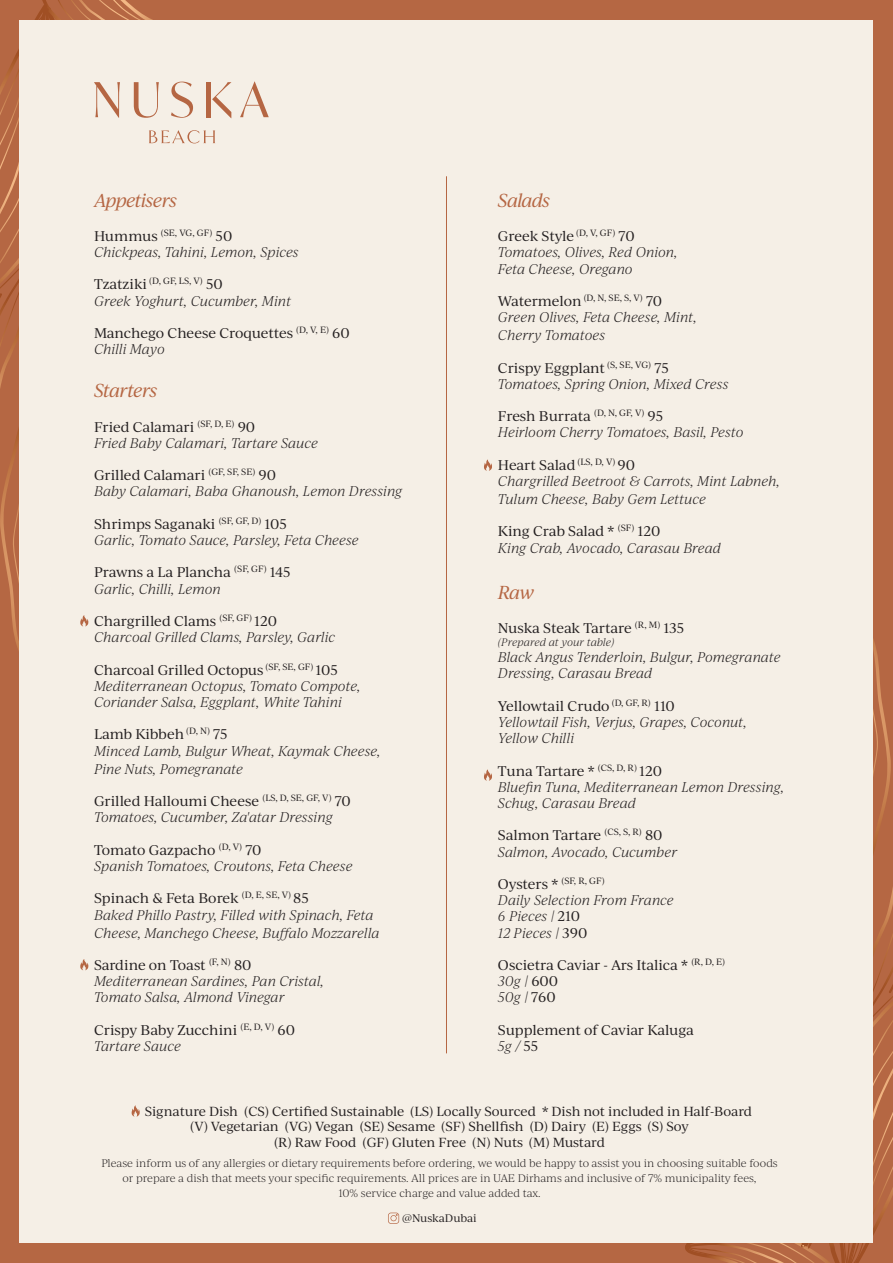
<style>
.page{position:relative;width:893px;height:1263px;background:#b56743}
.page>*{position:absolute;margin:0;border:0;box-sizing:border-box;transform-origin:0 0}
.t1{font:italic 18px "Ivy Journal";letter-spacing:-.05em;color:#b56643}
.t2{font:italic 300 13.5px/16.2px "Ivy Journal";letter-spacing:-.01em;color:#231f20}
.t3{font:13.5px/16.2px "Ivy Journal";letter-spacing:-.01em;color:#231f20}
.t4{font:12.6px "Ivy Journal";letter-spacing:-.01em;color:#231f20}
.t5{font:300 10.5px/14.7px "Ivy Journal";letter-spacing:-.01em;color:#231f20;text-align:center}
.t6{font:italic 300 10.5px "Ivy Journal";letter-spacing:-.01em;color:#231f20}
.t7{font:10.5px "Ivy Journal";color:#231f20}
.t8{font:8.7px "Ivy Journal";color:#231f20}
.s1{font-size:13.5px}
.s2{font-weight:300;font-style:italic}
.s3{font-weight:400;font-style:normal}
</style>
<div class="page">
<svg style="left:685px;top:639px;width:208px;height:624px"></svg>
<div style="left:20px;top:20px;width:853px;height:1223px;background:#f5efe6"></div>
<hr style="left:446px;top:176px;width:1px;height:877px;background:#b56643">
<svg style="left:80px;top:959px;width:8px;height:11px"></svg>
<svg style="left:484px;top:769px;width:8px;height:12px"></svg>
<svg style="left:388px;top:1212px;width:11px;height:12px"></svg>
<svg style="left:132px;top:1105px;width:8px;height:11px"></svg>
<svg style="left:484px;top:459px;width:8px;height:12px"></svg>
<svg style="left:240px;top:81px;width:29px;height:36px"></svg>
<svg style="left:0;top:0;width:231px;height:778px"></svg>
<h1 class="t1" style="left:94px;top:187px;width:85px">Appetisers</h1>
<p class="t8" style="left:94px;top:226px;width:140px"><span class="s1">Hummus</span> (SE, VG, GF) <span class="s1">50</span></p>
<p class="t2" style="left:94px;top:243px;width:206px">Chickpeas, Tahini, Lemon, Spices</p>
<p class="t8" style="left:94px;top:275px;width:130px"><span class="s1">Tzatziki</span> (D, GF, LS, V) <span class="s1">50</span></p>
<p class="t2" style="left:94px;top:292px;width:199px">Greek Yoghurt, Cucumber, Mint</p>
<p class="t3" style="left:94px;top:324px;width:257px">Manchego Cheese Croquettes <sup>(D,</sup> <sup>V,</sup> <sup>E)</sup> 60<br><span class="s2">Chilli Mayo</span></p>
<h1 class="t1" style="left:94px;top:378px;width:65px">Starters</h1>
<p class="t2" style="left:94px;top:418px;width:225px"><span class="s3">Fried Calamari</span> <sup>(SF,</sup> <sup>D,</sup> <sup>E)</sup> <span class="s3">90<br></span>Fried Baby Calamari, Tartare Sauce</p>
<p class="t2" style="left:94px;top:467px;width:310px"><span class="s3">Grilled Calamari</span> <sup>(GF,</sup> <sup>SF,</sup> <sup>SE)</sup> <span class="s3">90<br></span>Baby Calamari, Baba Ghanoush, Lemon Dressing</p>
<p class="t2" style="left:94px;top:515px;width:266px"><span class="s3">Shrimps Saganaki</span> <sup>(SF,</sup> <sup>GF,</sup> <sup>D)</sup> <span class="s3">105<br></span>Garlic, Tomato Sauce, Parsley, Feta Cheese</p>
<p class="t3" style="left:94px;top:564px;width:198px">Prawns a La Plancha <sup>(SF,</sup> <sup>GF)</sup> 145<br><span class="s2">Garlic, Chilli, Lemon</span></p>
<p class="t2" style="left:94px;top:612px;width:243px"><span class="s3">Chargrilled Clams</span> <sup>(SF,</sup> <sup>GF)</sup> <span class="s3">120<br></span>Charcoal Grilled Clams, Parsley, Garlic</p>
<p class="t2" style="left:94px;top:661px;width:268px"><span class="s3">Charcoal Grilled Octopus</span> <sup>(SF,</sup> <sup>SE,</sup> <sup>GF)</sup> <span class="s3">105<br></span>Mediterranean Octopus, Tomato Compote,<br>Coriander Salsa, Eggplant, White Tahini</p>
<p class="t2" style="left:94px;top:726px;width:288px"><span class="s3">Lamb Kibbeh</span> <sup>(D,</sup> <sup>N)</sup> <span class="s3">75<br></span>Minced Lamb, Bulgur Wheat, Kaymak Cheese,</p>
<p class="t2" style="left:94px;top:760px;width:151px">Pine Nuts, Pomegranate</p>
<p class="t2" style="left:94px;top:792px;width:258px"><span class="s3">Grilled Halloumi Cheese</span> <sup>(LS,</sup> <sup>D,</sup> <sup>SE,</sup> <sup>GF,</sup> <sup>V)</sup> <span class="s3">70<br></span>Tomatoes, Cucumber, Za'atar Dressing</p>
<p class="t2" style="left:94px;top:841px;width:260px"><span class="s3">Tomato Gazpacho</span> <sup>(D,</sup> <sup>V)</sup> <span class="s3">70<br></span>Spanish Tomatoes, Croutons, Feta Cheese</p>
<p class="t2" style="left:94px;top:890px;width:281px"><span class="s3">Spinach &amp; Feta Borek</span> <sup>(D,</sup> <sup>E,</sup> <sup>SE,</sup> <sup>V)</sup> <span class="s3">85<br></span>Baked Phillo Pastry, Filled with Spinach, Feta</p>
<p class="t2" style="left:94px;top:924px;width:287px">Cheese, Manchego Cheese, Buffalo Mozzarella</p>
<p class="t2" style="left:94px;top:956px;width:231px"><span class="s3">Sardine on Toast</span> <sup>(F,</sup> <sup>N)</sup> <span class="s3">80<br></span>Mediterranean Sardines, Pan Cristal,<br>Tomato Salsa, Almond Vinegar</p>
<p class="t3" style="left:94px;top:1021px;width:203px">Crispy Baby Zucchini <sup>(E,</sup> <sup>D,</sup> <sup>V)</sup> 60<br><span class="s2">Tartare Sauce</span></p>
<h1 class="t1" style="left:498px;top:188px;width:54px">Salads</h1>
<p class="t2" style="left:498px;top:227px;width:181px"><span class="s3">Greek Style</span> <sup>(D,</sup> <sup>V,</sup> <sup>GF)</sup> <span class="s3">70<br></span>Tomatoes, Olives, Red Onion,<br>Feta Cheese, Oregano</p>
<p class="t2" style="left:498px;top:292px;width:201px"><span class="s3">Watermelon</span> <sup>(D,</sup> <sup>N,</sup> <sup>SE,</sup> <sup>S,</sup> <sup>V)</sup> <span class="s3">70<br></span>Green Olives, Feta Cheese, Mint,</p>
<p class="t2" style="left:498px;top:326px;width:109px">Cherry Tomatoes</p>
<p class="t2" style="left:498px;top:359px;width:232px"><span class="s3">Crispy Eggplant</span> <sup>(S,</sup> <sup>SE,</sup> <sup>VG)</sup> <span class="s3">75<br></span>Tomatoes, Spring Onion, Mixed Cress</p>
<p class="t2" style="left:498px;top:407px;width:247px"><span class="s3">Fresh Burrata</span> <sup>(D,</sup> <sup>N,</sup> <sup>GF,</sup> <sup>V)</sup> <span class="s3">95<br></span>Heirloom Cherry Tomatoes, Basil, Pesto</p>
<p class="t2" style="left:498px;top:456px;width:283px"><span class="s3">Heart Salad</span> <sup>(LS,</sup> <sup>D,</sup> <sup>V)</sup> <span class="s3">90<br></span>Chargrilled Beetroot &amp; Carrots, Mint Labneh,</p>
<p class="t2" style="left:498px;top:490px;width:210px">Tulum Cheese, Baby Gem Lettuce</p>
<p class="t2" style="left:498px;top:523px;width:225px"><span class="s3">King Crab Salad *</span> <sup>(SF)</sup> <span class="s3">120<br></span>King Crab, Avocado, Carasau Bread</p>
<h1 class="t1" style="left:498px;top:580px;width:38px">Raw</h1>
<p class="t3" style="left:498px;top:620px;width:188px">Nuska Steak Tartare <sup>(R,</sup> <sup>M)</sup> 135</p>
<p class="t6" style="left:498px;top:635px;width:118px">(Prepared at your table)</p>
<p class="t2" style="left:498px;top:648px;width:284px">Black Angus Tenderloin, Bulgur, Pomegranate<br>Dressing, Carasau Bread</p>
<p class="t2" style="left:498px;top:697px;width:251px"><span class="s3">Yellowtail Crudo</span> <sup>(D,</sup> <sup>GF,</sup> <sup>R)</sup> <span class="s3">110<br></span>Yellowtail Fish, Verjus, Grapes, Coconut,<br>Yellow Chilli</p>
<p class="t2" style="left:498px;top:762px;width:288px"><span class="s3">Tuna Tartare *</span> <sup>(CS,</sup> <sup>D,</sup> <sup>R)</sup> <span class="s3">120<br></span>Bluefin Tuna, Mediterranean Lemon Dressing,<br>Schug, Carasau Bread</p>
<p class="t2" style="left:498px;top:827px;width:181px"><span class="s3">Salmon Tartare</span> <sup>(CS,</sup> <sup>S,</sup> <sup>R)</sup> <span class="s3">80<br></span>Salmon, Avocado, Cucumber</p>
<p class="t8" style="left:498px;top:874px;width:108px"><span class="s1">Oysters *</span> (SF, R, GF)</p>
<p class="t2" style="left:498px;top:891px;width:177px">Daily Selection From France<br>6 Pieces | <span class="s3">210<br></span>12 Pieces | <span class="s3">390</span></p>
<p class="t3" style="left:498px;top:956px;width:229px">Oscietra Caviar - Ars Italica * <sup>(R,</sup> <sup>D,</sup> <sup>E)<br></sup><span class="s2">30g |</span> 600<br><span class="s2">50g |</span> 760</p>
<p class="t3" style="left:498px;top:1021px;width:198px">Supplement of Caviar Kaluga<br><span class="s2">5g /</span> 55</p>
<p class="t4" style="left:145px;top:1103px;width:609px">Signature Dish (CS) Certified Sustainable (LS) Locally Sourced * Dish not included in Half-Board</p>
<p class="t4" style="left:190px;top:1118px;width:500px">(V) Vegetarian (VG) Vegan (SE) Sesame (SF) Shellfish (D) Dairy (E) Eggs (S) Soy</p>
<p class="t4" style="left:274px;top:1133px;width:332px">(R) Raw Food (GF) Gluten Free (N) Nuts (M) Mustard</p>
<p class="t5" style="left:101px;top:1155px;width:678px">Please inform us of any allergies or dietary requirements before ordering, we would be happy to assist you in choosing suitable foods or prepare a dish that meets your specific requirements. All prices are in UAE Dirhams and inclusive of 7% municipality fees,<br>10% service charge and value added tax.</p>
<p class="t7" style="left:402px;top:1211px;width:76px">@NuskaDubai</p>
</div>
